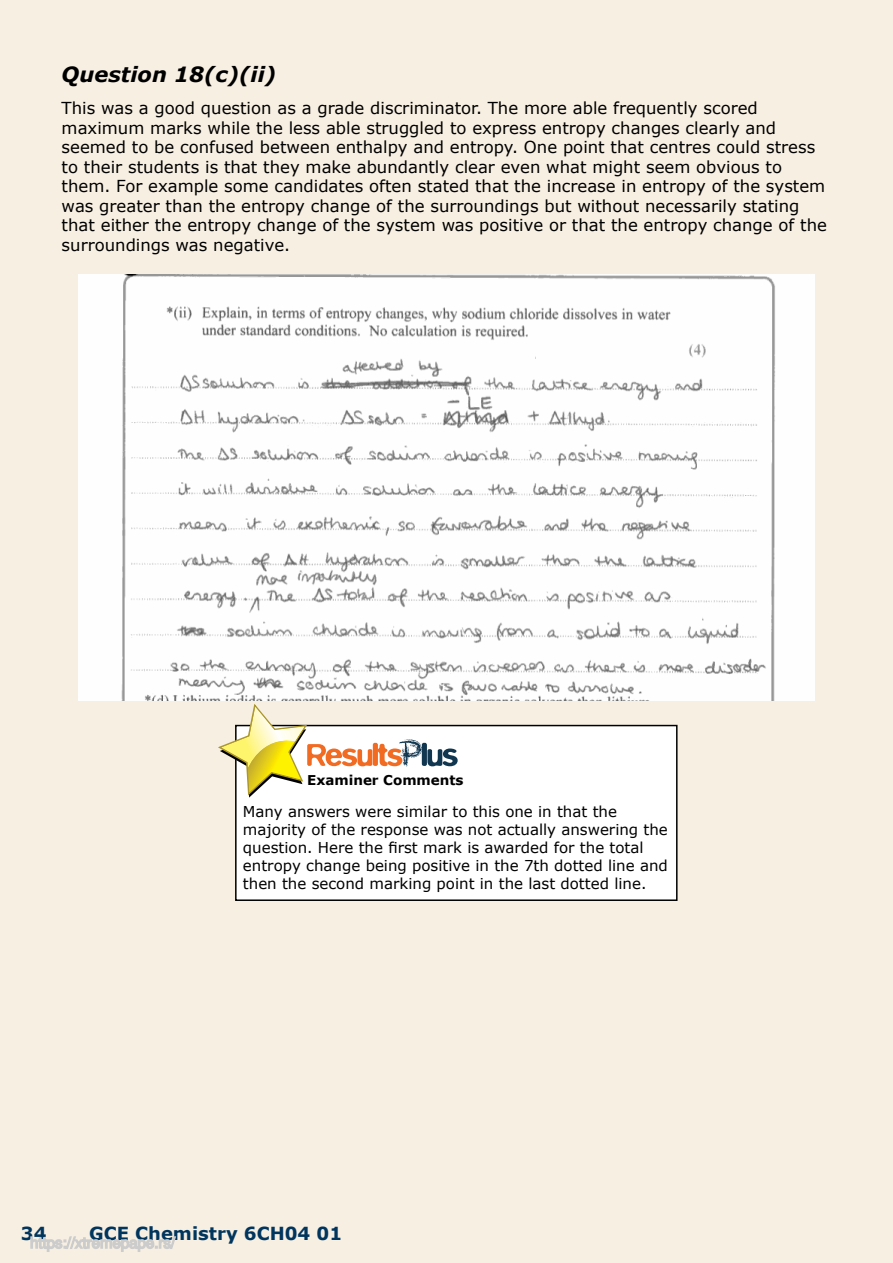
<style>
.page{position:relative;width:893px;height:1263px;background:#f7efe2}
.page>*{position:absolute;margin:0;border:0;box-sizing:border-box;transform-origin:0 0}
.t1{font:italic 700 21px "Verdana";color:#000}
.t2{font:700 18px "Verdana";color:#00355e}
.t3{font:16.5px/19.5px "Verdana";color:#000}
.t4{font:15px/18px "Verdana";color:#000}
.t5{font:700 13.5px "Verdana";color:#000}
</style>
<div class="page">
<img style="left:79px;top:274px;width:735px;height:426px">
<div style="left:236px;top:725px;width:441px;height:175px;background:#fff"></div>
<div style="left:235px;top:725px;width:443px;height:176px;border:2px solid #000"></div>
<svg style="left:218px;top:704px;width:240px;height:93px"></svg>
<img style="left:221px;top:706px;width:84px;height:62px">
<svg style="left:30px;top:1236px;width:146px;height:16px"></svg>
<p class="t1" style="left:62px;top:66px;width:216px">Question 18(c)(ii)</p>
<p class="t3" style="left:62px;top:98px;width:767px">This was a good question as a grade discriminator. The more able frequently scored maximum marks while the less able struggled to express entropy changes clearly and seemed to be confused between enthalpy and entropy. One point that centres could stress to their students is that they make abundantly clear even what might seem obvious to them. For example some candidates often stated that the increase in entropy of the system was greater than the entropy change of the surroundings but without necessarily stating that either the entropy change of the system was positive or that the entropy change of the surroundings was negative.</p>
<p class="t5" style="left:307px;top:772px;width:158px">Examiner Comments</p>
<p class="t4" style="left:243px;top:802px;width:426px">Many answers were similar to this one in that the majority of the response was not actually answering the question. Here the first mark is awarded for the total entropy change being positive in the 7th dotted line and then the second marking point in the last dotted line.</p>
<p class="t2" style="left:21px;top:1226px;width:27px">34</p>
<p class="t2" style="left:89px;top:1226px;width:255px">GCE Chemistry 6CH04 01</p>
</div>
